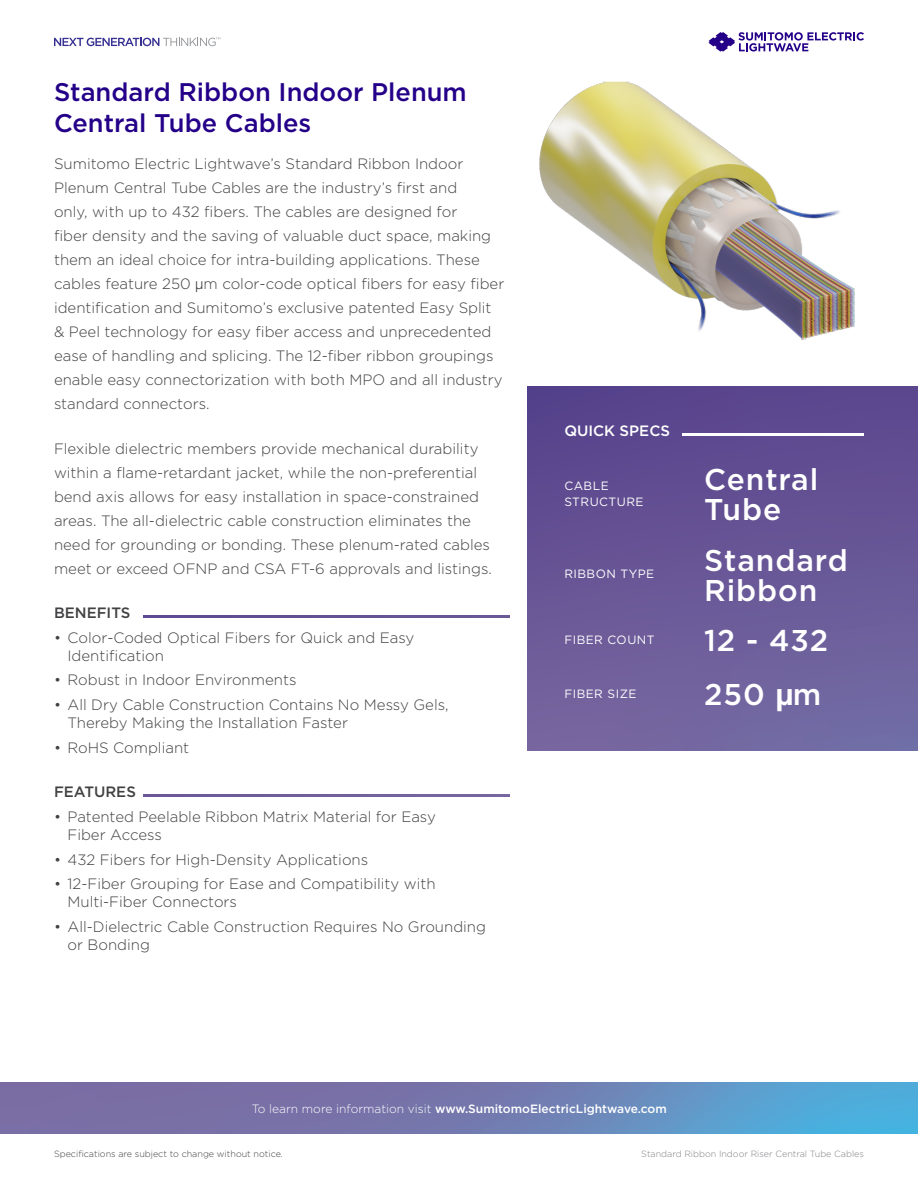
<style>
.page{position:relative;width:918px;height:1188px;background:#fff}
.page>*{position:absolute;margin:0;border:0;box-sizing:border-box;transform-origin:0 0}
.t1{font:500 30px/30px "Gotham";letter-spacing:.03em;color:#fff}
.t2{font:500 25.5px/30.6px "Gotham";color:#240089}
.t3{font:300 15px/24px "Gotham";color:#414042}
.t4{font:500 15px "Gotham";color:#414042}
.t5{font:500 15px "Gotham";color:#fff}
.t6{font:500 12px "Gotham";color:#fff}
.t7{font:12px/16.5px "Gotham";letter-spacing:.04em;color:#fff}
.t8{font:300 9px "Gotham";color:#414042}
.t9{font:300 9px "Gotham";color:#808285}
.s1{font-family:"Helvetica LT Std"}
.s2{font-family:"Helvetica LT Std";font-weight:700}
.s3{font-weight:300}
</style>
<div class="page">
<hr style="left:144px;top:615px;width:365px;height:2px;background:#635193">
<hr style="left:144px;top:794px;width:365px;height:2px;background:#72609c">
<div style="left:527px;top:387px;width:391px;height:363px;background:linear-gradient(to bottom,#5a458d,#7569a2)"></div>
<hr style="left:683px;top:433px;width:181px;height:2px;background:#fff">
<img style="left:539px;top:82px;width:316px;height:258px">
<svg style="left:0;top:1082px;width:918px;height:52px;background:#6c83b6"></svg>
<svg style="left:708px;top:32px;width:156px;height:20px"></svg>
<svg style="left:54px;top:37px;width:166px;height:9px"></svg>
<h2 class="t2" style="left:54px;top:77px;width:414px">Standard Ribbon Indoor Plenum<br>Central Tube Cables</h2>
<p class="t3" style="left:54px;top:152px;width:452px">Sumitomo Electric Lightwave’s Standard Ribbon Indoor Plenum Central Tube Cables are the industry’s first and<br>only, with up to 432 fibers. The cables are designed for<br>fiber density and the saving of valuable duct space, making them an ideal choice for intra-building applications. These cables feature 250 <span class="s1">μ</span>m color-code optical fibers for easy fiber identification and Sumitomo’s exclusive patented Easy Split &amp; Peel technology for easy fiber access and unprecedented ease of handling and splicing. The 12-fiber ribbon groupings enable easy connectorization with both MPO and all industry standard connectors.</p>
<p class="t3" style="left:54px;top:436px;width:439px">Flexible dielectric members provide mechanical durability within a flame-retardant jacket, while the non-preferential bend axis allows for easy installation in space-constrained areas. The all-dielectric cable construction eliminates the need for grounding or bonding. These plenum-rated cables meet or exceed OFNP and CSA FT-6 approvals and listings.</p>
<p class="t4" style="left:54px;top:603px;width:78px">BENEFITS</p>
<p class="t3" style="left:68px;top:628px;width:348px;line-height:18px;text-indent:-14px">• Color-Coded Optical Fibers for Quick and Easy<br>Identification</p>
<p class="t3" style="left:54px;top:668px;width:244px">• Robust in Indoor Environments</p>
<p class="t3" style="left:68px;top:696px;width:383px;line-height:18px;text-indent:-14px">• All Dry Cable Construction Contains No Messy Gels,<br>Thereby Making the Installation Faster</p>
<p class="t3" style="left:54px;top:735px;width:137px">• RoHS Compliant</p>
<p class="t4" style="left:54px;top:782px;width:83px">FEATURES</p>
<p class="t3" style="left:68px;top:807px;width:370px;line-height:18px;text-indent:-14px">• Patented Peelable Ribbon Matrix Material for Easy<br>Fiber Access</p>
<p class="t3" style="left:54px;top:847px;width:316px">• 432 Fibers for High-Density Applications</p>
<p class="t3" style="left:68px;top:875px;width:370px;line-height:18px;text-indent:-14px">• 12-Fiber Grouping for Ease and Compatibility with<br>Multi-Fiber Connectors</p>
<p class="t3" style="left:68px;top:918px;width:420px;line-height:18px;text-indent:-14px">• All-Dielectric Cable Construction Requires No Grounding or Bonding</p>
<p class="t5" style="left:564px;top:421px;width:107px">QUICK SPECS</p>
<p class="t7" style="left:564px;top:477px;width:81px">CABLE<br>STRUCTURE</p>
<p class="t7" style="left:564px;top:566px;width:91px">RIBBON TYPE</p>
<p class="t7" style="left:564px;top:631px;width:92px">FIBER COUNT</p>
<p class="t7" style="left:564px;top:685px;width:74px">FIBER SIZE</p>
<h1 class="t1" style="left:704px;top:464px;width:116px">Central<br>Tube</h1>
<h1 class="t1" style="left:704px;top:545px;width:145px">Standard<br>Ribbon</h1>
<h1 class="t1" style="left:704px;top:613px;width:126px;line-height:53.8px">12 - 432<br>250 <span class="s2">μ</span>m</h1>
<p class="t6" style="left:252px;top:1101px;width:417px"><span class="s3">To learn more information visit</span> www.SumitomoElectricLightwave.com</p>
<p class="t9" style="left:641px;top:1148px;width:224px">Standard Ribbon Indoor Riser Central Tube Cables</p>
<p class="t8" style="left:54px;top:1148px;width:230px">Specifications are subject to change without notice.</p>
</div>
